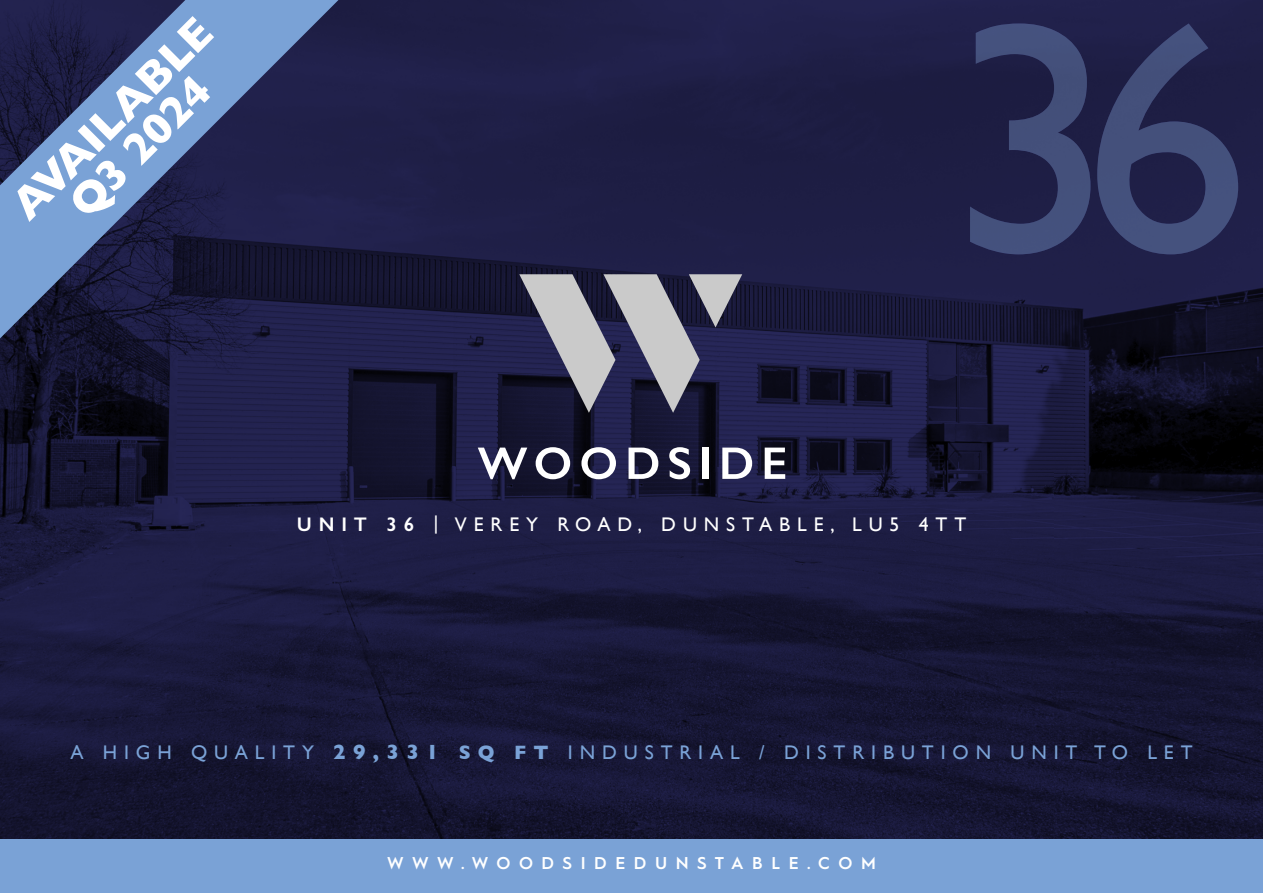
<style>
.page{position:relative;width:1263px;height:893px;background:#fff}
.page>*{position:absolute;margin:0;border:0;box-sizing:border-box;transform-origin:0 0}
.t1{font:700 44.55px/39.6px "Gill Sans";color:#fff;text-align:center}
.t2{font:19.8px "Gill Sans";letter-spacing:.35em;color:#7aa2d6}
.t3{font:19.8px "Gill Sans";letter-spacing:.35em;color:#fff}
.t4{font:600 17.1px "Hurme Geometric Sans 1";letter-spacing:.5em;color:#fff}
.s1{font-weight:600}
.s2{font-weight:700;font-size:21px}
.s3{font-weight:700}
</style>
<div class="page">
<img style="left:0;top:0;width:1052px;height:472px">
<img style="left:1052px;top:0;width:211px;height:840px">
<img style="left:0;top:472px;width:1054px;height:368px">
<img style="left:970px;top:23px;width:268px;height:231px">
<svg style="left:478px;top:448px;width:49px;height:31px"></svg>
<svg style="left:536px;top:447px;width:34px;height:32px"></svg>
<svg style="left:581px;top:447px;width:35px;height:32px"></svg>
<svg style="left:628px;top:448px;width:30px;height:31px"></svg>
<svg style="left:669px;top:447px;width:21px;height:32px"></svg>
<div style="left:702px;top:448px;width:6px;height:31px;background:#fff"></div>
<svg style="left:722px;top:448px;width:30px;height:31px"></svg>
<svg style="left:765px;top:448px;width:20px;height:31px"></svg>
<svg style="left:519px;top:274px;width:223px;height:139px;background:#66667b"></svg>
<div style="left:0;top:840px;width:1263px;height:53px;background:#7aa2d6"></div>
<svg style="left:0;top:0;width:338px;height:338px;background:#3d4b75"></svg>
<h1 class="t1" style="left:4px;top:197px;width:265px;rotate:-45deg">AVAILABLE<br>Q3 2024</h1>
<p class="t3" style="left:297px;top:513px;width:671px"><span class="s1">UNIT 36</span> | VEREY ROAD, DUNSTABLE, LU5 4TT</p>
<p class="t2" style="left:70px;top:741px;width:1124px">A HIGH QUALITY <span class="s2">29,331</span> <span class="s3">SQ FT</span> INDUSTRIAL / DISTRIBUTION UNIT TO LET</p>
<p class="t4" style="left:387px;top:851px;width:490px">WWW.WOODSIDEDUNSTABLE.COM</p>
</div>
